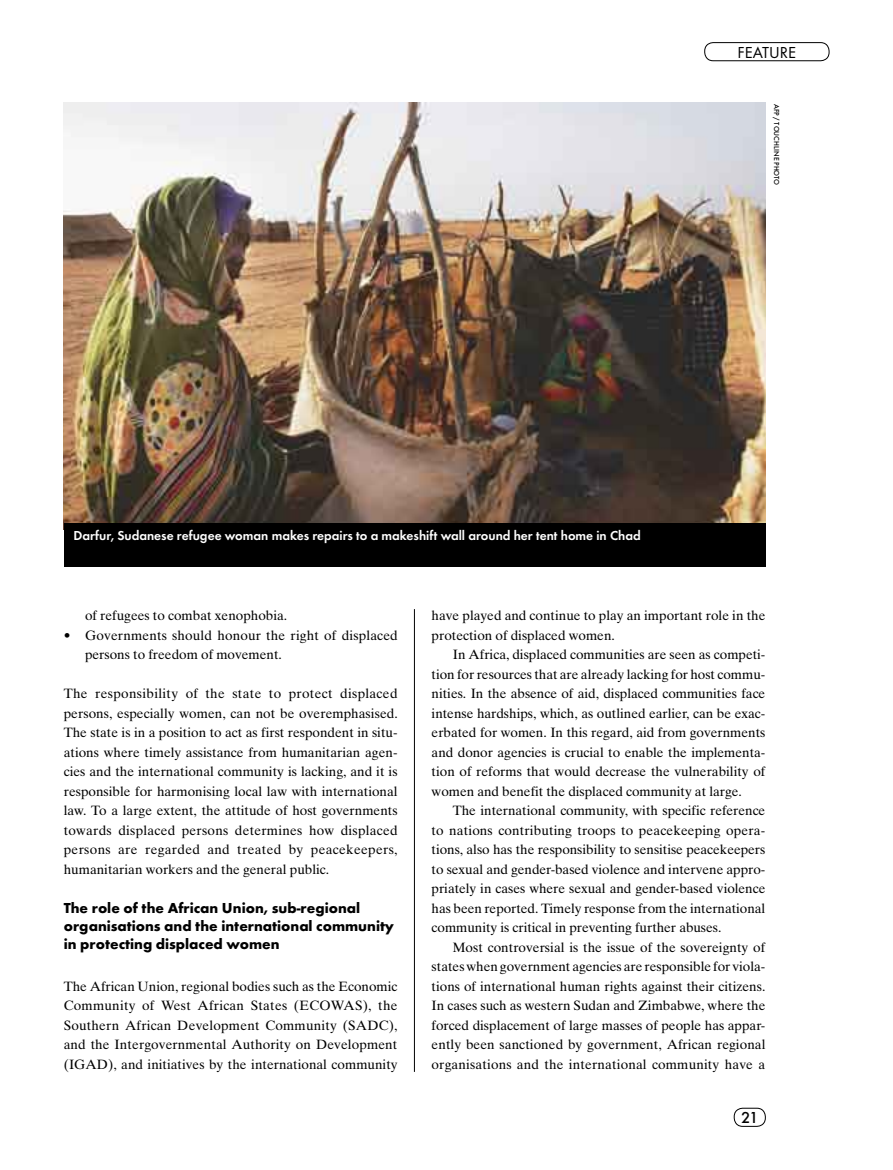
<style>
.page{position:relative;width:893px;height:1170px;background:#fff}
.page>*{position:absolute;margin:0;border:0;box-sizing:border-box;transform-origin:0 0}
.t1{font:16.5px "Futura T";color:#000}
.t2{font:500 16.5px "Futura T";color:#000}
.t3{font:700 15px/18px "Futura T";color:#000}
.t4{font:13.5px/19.5px "Times Ten";color:#000;text-align:justify}
.t5{font:600 13.5px "Futura T";color:#fff}
.t6{font:500 7.5px "Futura T";color:#000}
</style>
<div class="page">
<img style="left:64px;top:102px;width:701px;height:421px">
<div style="left:64px;top:523px;width:701px;height:43px;background:#000"></div>
<hr style="left:414px;top:609px;width:1px;height:462px;background:#000">
<svg style="left:704px;top:42px;width:126px;height:19px"></svg>
<svg style="left:733px;top:1107px;width:33px;height:19px"></svg>
<p class="t1" style="left:738px;top:42px;width:60px">FEATURE</p>
<p class="t6" style="left:781px;top:104px;width:83px;rotate:90deg">AFP / TOUCHLINE PHOTO</p>
<p class="t5" style="left:73px;top:527px;width:569px">Darfur, Sudanese refugee woman makes repairs to a makeshift wall around her tent home in Chad</p>
<p class="t4" style="left:85px;top:605px;width:204px">of refugees to combat xenophobia.</p>
<p class="t4" style="left:85px;top:625px;width:314px;text-indent:-21px">• Governments should honour the right of displaced persons to freedom of movement.</p>
<p class="t4" style="left:64px;top:683px;width:335px">The responsibility of the state to protect displaced persons, especially women, can not be overemphasised.<br>The state is in a position to act as first respondent in situ&shy;ations where timely assistance from humanitarian agen&shy;cies and the international community is lacking, and it is responsible for harmonising local law with international law. To a large extent, the attitude of host governments towards displaced persons determines how displaced persons are regarded and treated by peacekeepers, humanitarian workers and the general public.</p>
<p class="t3" style="left:64px;top:898px;width:332px">The role of the African Union, sub-regional organisations and the international community in protecting displaced women</p>
<p class="t4" style="left:64px;top:976px;width:335px">The African Union, regional bodies such as the Economic Community of West African States (ECOWAS), the Southern African Development Community (SADC), and the Intergovernmental Authority on Development (IGAD), and initiatives by the international community</p>
<p class="t4" style="left:432px;top:605px;width:335px">have played and continue to play an important role in the</p>
<p class="t4" style="left:432px;top:625px;width:185px">protection of displaced women.</p>
<p class="t4" style="left:453px;top:644px;width:314px">In Africa, displaced communities are seen as competi-</p>
<p class="t4" style="left:432px;top:664px;width:335px">tion for resources that are already lacking for host commu-</p>
<p class="t4" style="left:432px;top:683px;width:335px">nities. In the absence of aid, displaced communities face</p>
<p class="t4" style="left:432px;top:703px;width:335px">intense hardships, which, as outlined earlier, can be exac-</p>
<p class="t4" style="left:432px;top:722px;width:335px">erbated for women. In this regard, aid from governments</p>
<p class="t4" style="left:432px;top:742px;width:335px">and donor agencies is crucial to enable the implementa-</p>
<p class="t4" style="left:432px;top:761px;width:335px">tion of reforms that would decrease the vulnerability of</p>
<p class="t4" style="left:432px;top:781px;width:312px">women and benefit the displaced community at large.</p>
<p class="t4" style="left:453px;top:800px;width:314px">The international community, with specific reference</p>
<p class="t4" style="left:432px;top:820px;width:335px">to nations contributing troops to peacekeeping opera-</p>
<p class="t4" style="left:432px;top:839px;width:335px">tions, also has the responsibility to sensitise peacekeepers</p>
<p class="t4" style="left:432px;top:859px;width:335px">to sexual and gender-based violence and intervene appro-</p>
<p class="t4" style="left:432px;top:878px;width:335px">priately in cases where sexual and gender-based violence</p>
<p class="t4" style="left:432px;top:898px;width:335px">has been reported. Timely response from the international</p>
<p class="t4" style="left:432px;top:917px;width:291px">community is critical in preventing further abuses.</p>
<p class="t4" style="left:453px;top:937px;width:314px">Most controversial is the issue of the sovereignty of</p>
<p class="t4" style="left:432px;top:956px;width:335px">states when government agencies are responsible for viola-</p>
<p class="t4" style="left:432px;top:976px;width:335px">tions of international human rights against their citizens.</p>
<p class="t4" style="left:432px;top:995px;width:335px">In cases such as western Sudan and Zimbabwe, where the</p>
<p class="t4" style="left:432px;top:1015px;width:335px">forced displacement of large masses of people has appar-</p>
<p class="t4" style="left:432px;top:1034px;width:335px">ently been sanctioned by government, African regional</p>
<p class="t4" style="left:432px;top:1054px;width:335px">organisations and the international community have a</p>
<p class="t2" style="left:741px;top:1107px;width:19px">21</p>
</div>
